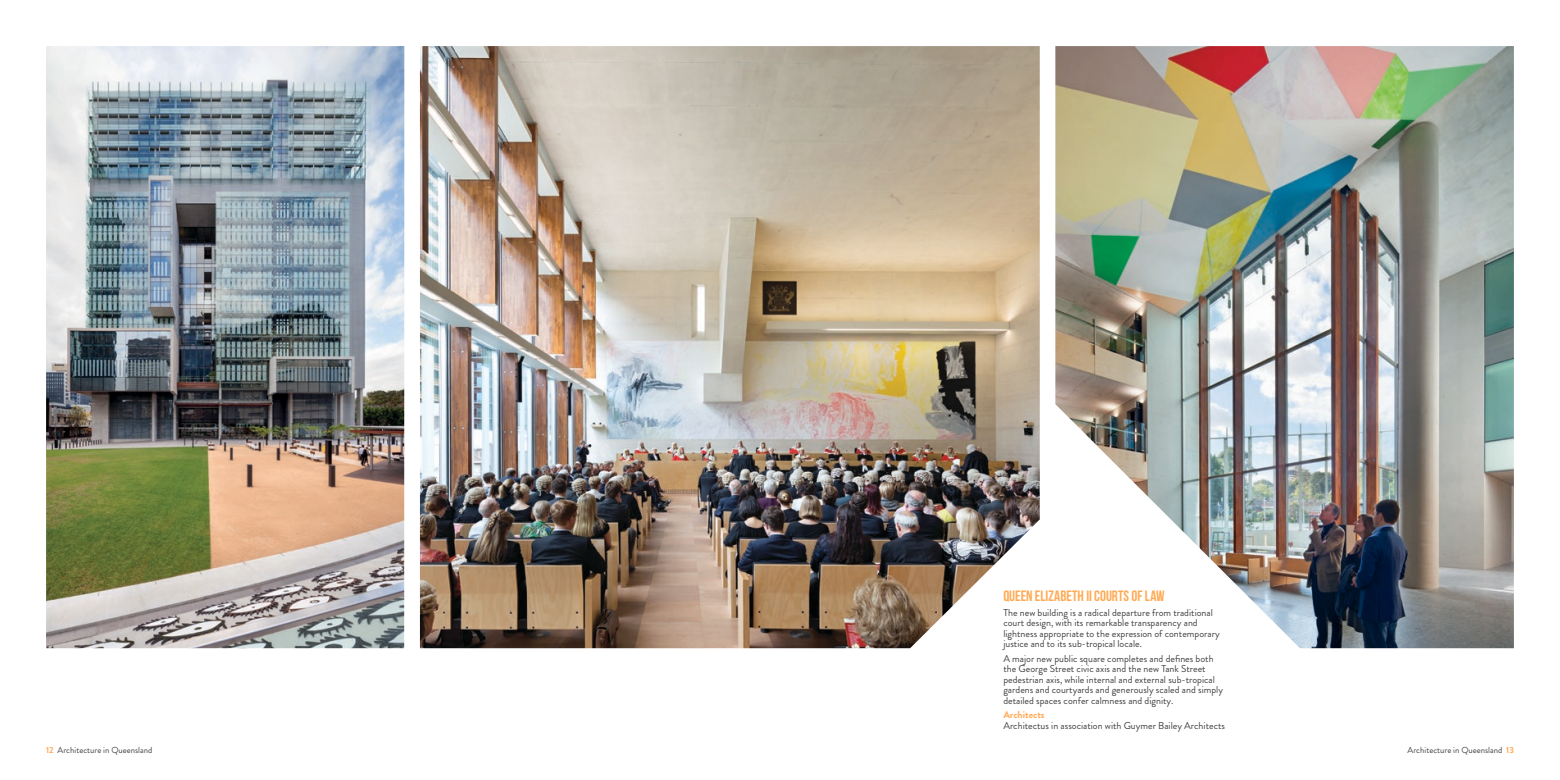
<style>
.page{position:relative;width:1560px;height:780px;background:#fff}
.page>*{position:absolute;margin:0;border:0;box-sizing:border-box;transform-origin:0 0}
.t1{font:15px "Bebas Neue";color:#ffaa53}
.t2{font:10px/10.6px "Brandon Grotesque";color:#414142}
.t3{font:700 10px "Brandon Grotesque";color:#ffaa53}
.t4{font:8.75px "Brandon Grotesque";color:#414142}
.s1{font-weight:700;color:#ffaa53}
</style>
<div class="page">
<img style="left:1055px;top:46px;width:458px;height:602px">
<img style="left:420px;top:46px;width:619px;height:602px">
<img style="left:46px;top:46px;width:358px;height:602px">
<h1 class="t1" style="left:1003px;top:588px;width:163px">QUEEN ELIZABETH II COURTS OF LAW</h1>
<p class="t2" style="left:1003px;top:607px;width:218px">The new building is a radical departure from traditional court design, with its remarkable transparency and lightness appropriate to the expression of contemporary justice and to its sub-tropical locale.</p>
<p class="t2" style="left:1003px;top:653px;width:221px">A major new public square completes and defines both the George Street civic axis and the new Tank Street pedestrian axis, while internal and external sub-tropical gardens and courtyards and generously scaled and simply detailed spaces confer calmness and dignity.</p>
<p class="t3" style="left:1003px;top:707px;width:43px">Architects</p>
<p class="t2" style="left:1003px;top:720px;width:223px">Architectus in association with Guymer Bailey Architects</p>
<p class="t4" style="left:46px;top:743px;width:108px"><span class="s1">12</span> Architecture in Queensland</p>
<p class="t4" style="left:1407px;top:743px;width:108px">Architecture in Queensland <span class="s1">13</span></p>
</div>
